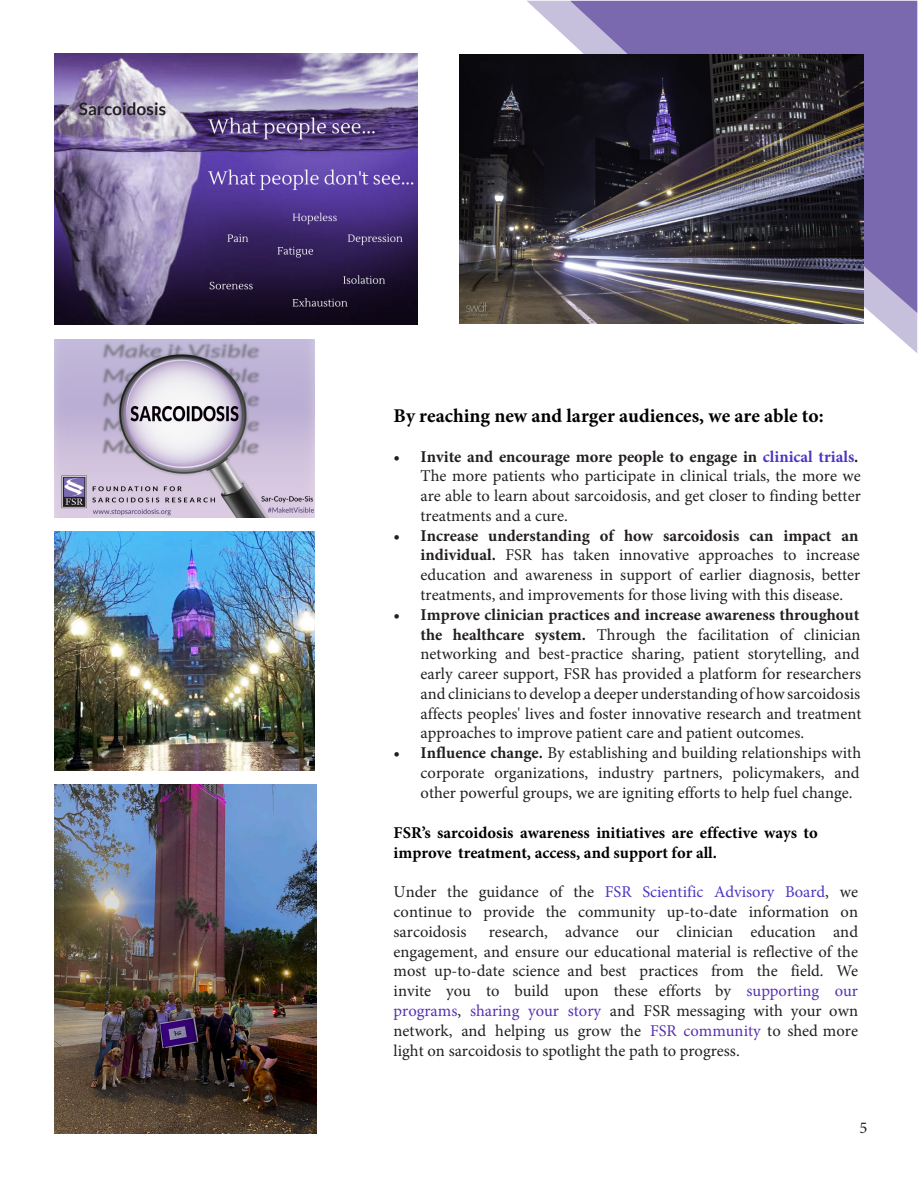
<style>
.page{position:relative;width:918px;height:1188px;background:#fff}
.page>*{position:absolute;margin:0;border:0;box-sizing:border-box;transform-origin:0 0}
.t1{font:700 19.5px "Minion Pro";color:#000}
.t2{font:16.5px/19.8px "Minion Pro";color:#231f20;text-align:justify}
.t3{font:700 16.5px/20px "Minion Pro";color:#000}
.s1{font-weight:700}
.s2{font-weight:700;color:#4e35c1}
.s3{color:#4e35c1}
.s4{color:#5731b0}
</style>
<div class="page">
<svg style="left:527px;top:1px;width:390px;height:352px"></svg>
<svg style="left:570px;top:1px;width:347px;height:312px;fill:#7b69af"></svg>
<img style="left:459px;top:54px;width:405px;height:270px">
<img style="left:55px;top:339px;width:259px;height:179px">
<img style="left:55px;top:531px;width:259px;height:240px">
<img style="left:55px;top:54px;width:363px;height:270px">
<img style="left:55px;top:785px;width:261px;height:348px">
<p class="t1" style="left:394px;top:408px;width:432px">By reaching new and larger audiences, we are able to:</p>
<p class="t2" style="left:421px;top:447px;width:442px;text-align:left;text-indent:-27px"><span class="s1">• Invite and encourage more people to engage in</span> <span class="s2">clinical trials</span><span class="s1">.<br></span>The more patients who participate in clinical trials, the more we are able to learn about sarcoidosis, and get closer to finding better treatments and a cure.</p>
<p class="t2" style="left:421px;top:526px;width:441px;text-indent:-27px"><span class="s1">• Increase understanding of how sarcoidosis can impact an individual.</span> FSR has taken innovative approaches to increase education and awareness in support of earlier diagnosis, better treatments, and improvements for those living with this disease.</p>
<p class="t2" style="left:421px;top:605px;width:442px;text-align:left;text-indent:-27px"><span class="s1">• Improve clinician practices and increase awareness throughout the healthcare system.</span> Through the facilitation of clinician networking and best-practice sharing, patient storytelling, and early career support, FSR has provided a platform for researchers and clinicians to develop a deeper understanding of how sarcoidosis affects peoples' lives and foster innovative research and treatment approaches to improve patient care and patient outcomes.</p>
<p class="t2" style="left:421px;top:743px;width:442px;text-indent:-27px"><span class="s1">• Influence change.</span> By establishing and building relationships with corporate organizations, industry partners, policymakers, and other powerful groups, we are igniting efforts to help fuel change.</p>
<p class="t3" style="left:394px;top:822px;width:426px">FSR’s sarcoidosis awareness initiatives are effective ways to improve treatment, access, and support for all.</p>
<p class="t2" style="left:394px;top:882px;width:466px">Under the guidance of the <span class="s3">FSR Scientific Advisory Board</span>, we continue to provide the community up-to-date information on sarcoidosis</p>
<p class="t2" style="left:394px;top:922px;width:466px;text-indent:95px">research, advance our clinician education and engagement, and ensure our educational material is reflective of the most up-to-date science and best practices from the field. We invite you to build upon these efforts by <span class="s4">supporting our programs</span>, <span class="s4">sharing your story</span> and FSR messaging with your own network, and helping us grow the <span class="s4">FSR community</span> to shed more light on sarcoidosis to spotlight the path to progress.</p>
<p class="t2" style="left:860px;top:1118px;width:9px">5</p>
</div>
